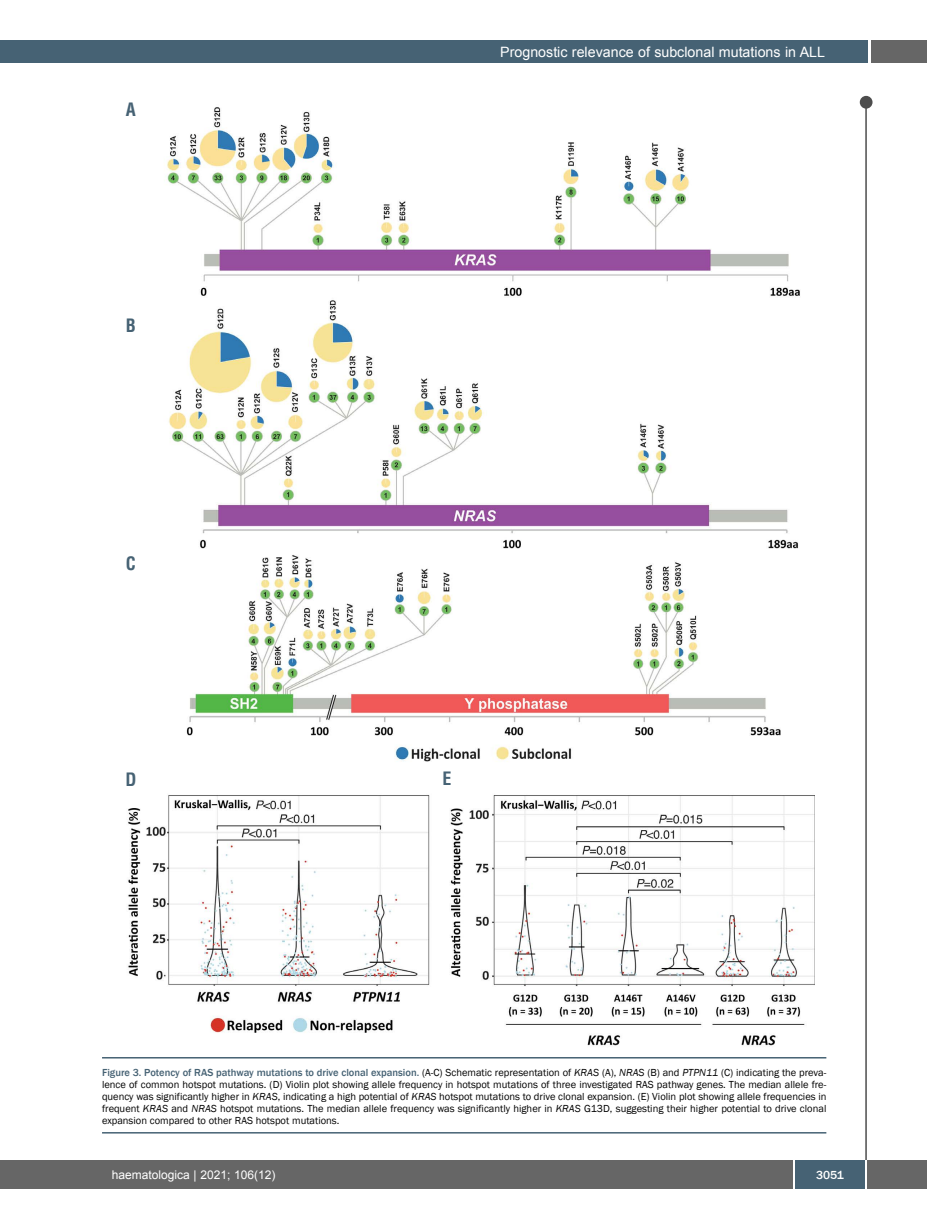
<style>
.page{position:relative;width:927px;height:1225px;background:#fff}
.page>*{position:absolute;margin:0;border:0;box-sizing:border-box;transform-origin:0 0}
.t1{font:700 condensed 18px "Helvetica";color:#466274}
.t2{font:14.25px "Arial";color:#fff}
.t3{font:12px "Arial";color:#fff}
.t4{font:500 12px "Franklin Gothic";color:#fff}
.t5{font:10.5px/12px "Franklin Gothic";color:#000;text-align:justify}
.s1{font-weight:500;color:#466274}
.s2{font-style:italic}
</style>
<div class="page">
<div style="left:860px;top:96px;width:12px;height:13px;background:#4d4d4d;border-radius:50%"></div>
<hr style="left:865px;top:98px;width:2px;height:1062px;background:#4d4d4d">
<div style="left:871px;top:40px;width:56px;height:22px;background:#666"></div>
<div style="left:18px;top:40px;width:849px;height:22px;background:#466274"></div>
<div style="left:17px;top:1160px;width:910px;height:28px;background:#666"></div>
<div style="left:795px;top:1160px;width:70px;height:28px;background:#466274"></div>
<hr style="left:793px;top:1160px;width:2px;height:28px;background:#fff">
<hr style="left:865px;top:1160px;width:2px;height:28px;background:#fff">
<div style="left:0;top:40px;width:19px;height:22px;background:#466274"></div>
<div style="left:0;top:1160px;width:18px;height:28px;background:#666"></div>
<img style="left:128px;top:107px;width:686px;height:939px">
<hr style="left:102px;top:1057px;width:724px;height:1px;background:#466274">
<hr style="left:102px;top:1132px;width:724px;height:1px;background:#466274">
<h1 class="t1" style="left:126px;top:103px;width:12px">A</h1>
<h1 class="t1" style="left:126px;top:319px;width:12px">B</h1>
<h2 class="t2" style="left:500px;top:44px;width:326px">Prognostic relevance of subclonal mutations in ALL</h2>
<h1 class="t1" style="left:126px;top:556px;width:12px">C</h1>
<h1 class="t1" style="left:125px;top:772px;width:12px">D</h1>
<h1 class="t1" style="left:442px;top:772px;width:10px">E</h1>
<p class="t5" style="left:102px;top:1065px;width:726px"><span class="s1">Figure 3. Potency of RAS pathway mutations to drive clonal expansion.</span> (A-C) Schematic representation of <span class="s2">KRAS</span> (A), <span class="s2">NRAS</span> (B) and <span class="s2">PTPN11</span> (C) indicating the preva&shy;lence of common hotspot mutations. (D) Violin plot showing allele frequency in hotspot mutations of three investigated RAS pathway genes. The median allele fre&shy;quency was significantly higher in <span class="s2">KRAS</span>, indicating a high potential of <span class="s2">KRAS</span> hotspot mutations to drive clonal expansion. (E) Violin plot showing allele frequencies in frequent <span class="s2">KRAS</span> and <span class="s2">NRAS</span> hotspot mutations. The median allele frequency was significantly higher in <span class="s2">KRAS</span> G13D, suggesting their higher potential to drive clonal expansion compared to other RAS hotspot mutations.</p>
<p class="t3" style="left:112px;top:1168px;width:165px">haematologica | 2021; 106(12)</p>
<p class="t4" style="left:816px;top:1167px;width:29px">3051</p>
</div>
